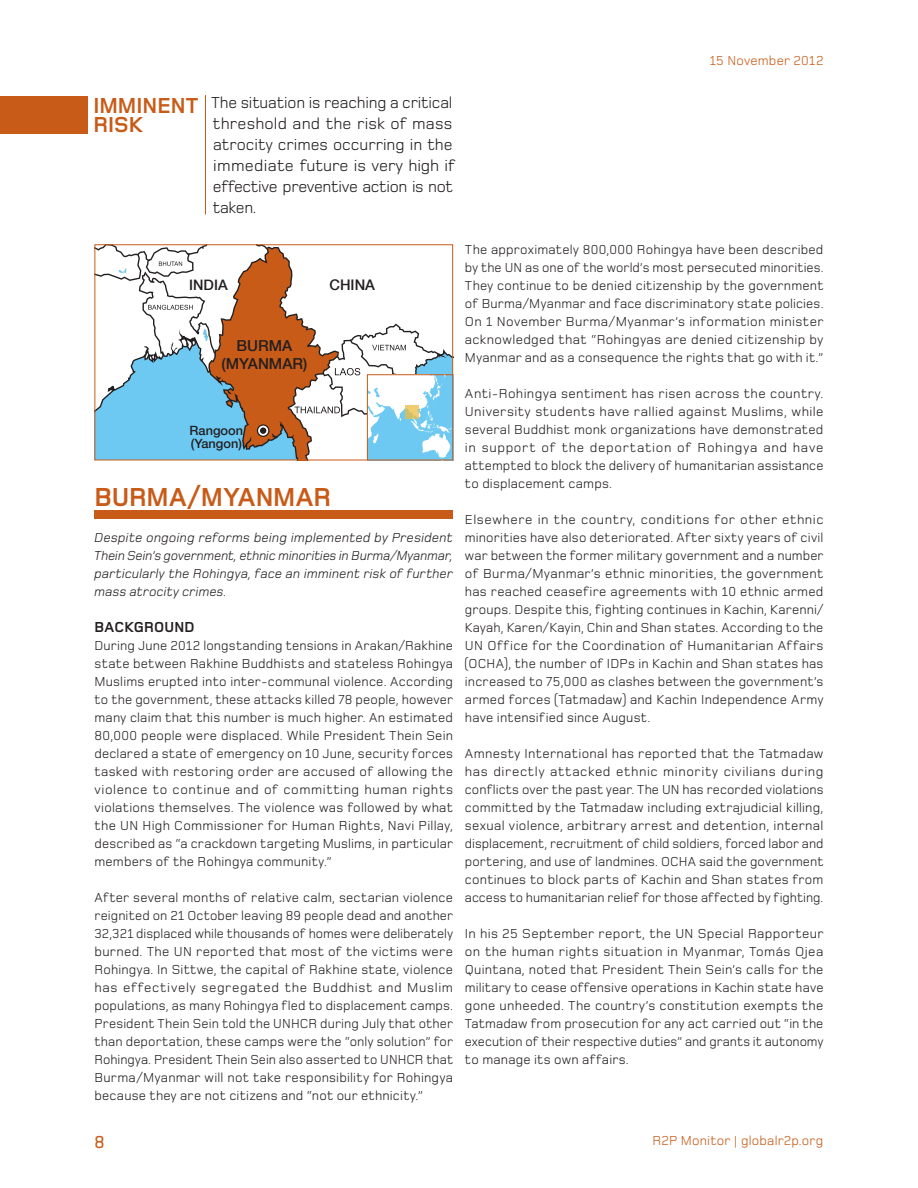
<style>
.page{position:relative;width:918px;height:1188px;background:#fff}
.page>*{position:absolute;margin:0;border:0;box-sizing:border-box;transform-origin:0 0}
.t1{font:700 27px "Foundry Monoline";color:#c85b18}
.t2{font:700 22.5px/19.5px "Foundry Monoline";color:#c85b18}
.t3{font:500 18px "Foundry Monoline";color:#c85b18}
.t4{font:16.5px/21px "Foundry Monoline";letter-spacing:-.005em;color:#231f20}
.t5{font:500 15.15px/18.1px "Helvetica Neue";color:#231f20;text-align:center}
.t6{font:700 15px "Foundry Monoline";letter-spacing:.01em;color:#231f20}
.t7{font:500 14.7px "Helvetica Neue";color:#231f20}
.t8{font:500 14.4px "Helvetica Neue";color:#231f20}
.t9{font:13.5px/18px "Foundry Monoline";letter-spacing:.015em;color:#231f20;text-align:justify}
.t10{font:italic 13.5px/18px "Foundry Monoline";letter-spacing:.015em;color:#231f20;text-align:justify}
.t11{font:13.5px "Foundry Monoline";letter-spacing:.015em;color:#c85b18}
.t12{font:500 12.75px "Helvetica Neue";color:#231f20}
</style>
<div class="page">
<svg style="left:94px;top:244px;width:360px;height:217px"></svg>
<div style="left:367px;top:374px;width:86px;height:86px;border:1px solid #c85b18"></div>
<svg style="left:405px;top:405px;width:13px;height:13px"></svg>
<div style="left:94px;top:510px;width:359px;height:8px;background:#c85b18"></div>
<hr style="left:205px;top:95px;width:1px;height:119px;background:#c85b18">
<div style="left:0;top:96px;width:88px;height:38px;background:#c85b18"></div>
<h2 class="t2" style="left:93px;top:95px;width:107px">IMMINENT<br>RISK</h2>
<p class="t4" style="left:211px;top:92px;width:246px">The situation is reaching a critical threshold and the risk of mass atrocity crimes occurring in the immediate future is very high if effective preventive action is not taken.</p>
<p class="t11" style="left:710px;top:53px;width:115px">15 November 2012</p>
<p class="t8" style="left:189px;top:276px;width:40px">INDIA</p>
<p class="t5" style="left:222px;top:336px;width:87px">BURMA (MYANMAR)</p>
<p class="t12" style="left:190px;top:423px;width:55px">Rangoon</p>
<p class="t12" style="left:191px;top:436px;width:53px">(Yangon)</p>
<p class="t7" style="left:329px;top:276px;width:47px">CHINA</p>
<h1 class="t1" style="left:94px;top:482px;width:238px">BURMA/MYANMAR</h1>
<p class="t10" style="left:94px;top:528px;width:360px">Despite ongoing reforms being implemented by President Thein Sein’s government, ethnic minorities in Burma/Myanmar, particularly the Rohingya, face an imminent risk of further mass atrocity crimes.</p>
<p class="t6" style="left:94px;top:618px;width:102px">BACKGROUND</p>
<p class="t9" style="left:94px;top:636px;width:360px">During June 2012 longstanding tensions in Arakan/Rakhine state between Rakhine Buddhists and stateless Rohingya Muslims erupted into inter-communal violence. According to the government, these attacks killed 78 people, however many claim that this number is much higher. An estimated 80,000 people were displaced. While President Thein Sein declared a state of emergency on 10 June, security forces tasked with restoring order are accused of allowing the violence to continue and of committing human rights violations themselves. The violence was followed by what the UN High Commissioner for Human Rights, Navi Pillay, described as “a crackdown targeting Muslims, in particular members of the Rohingya community.”</p>
<p class="t9" style="left:94px;top:888px;width:360px">After several months of relative calm, sectarian violence reignited on 21 October leaving 89 people dead and another 32,321 displaced while thousands of homes were deliberately burned. The UN reported that most of the victims were Rohingya. In Sittwe, the capital of Rakhine state, violence has effectively segregated the Buddhist and Muslim populations, as many Rohingya fled to displacement camps.<br>President Thein Sein told the UNHCR during July that other than deportation, these camps were the “only solution” for Rohingya. President Thein Sein also asserted to UNHCR that Burma/Myanmar will not take responsibility for Rohingya because they are not citizens and “not our ethnicity.”</p>
<p class="t9" style="left:465px;top:240px;width:360px">The approximately 800,000 Rohingya have been described by the UN as one of the world’s most persecuted minorities.<br>They continue to be denied citizenship by the government of Burma/Myanmar and face discriminatory state policies.<br>On 1 November Burma/Myanmar’s information minister acknowledged that “Rohingyas are denied citizenship by Myanmar and as a consequence the rights that go with it.”</p>
<p class="t9" style="left:465px;top:384px;width:360px">Anti-Rohingya sentiment has risen across the country.<br>University students have rallied against Muslims, while several Buddhist monk organizations have demonstrated in support of the deportation of Rohingya and have attempted to block the delivery of humanitarian assistance to displacement camps.</p>
<p class="t9" style="left:465px;top:510px;width:360px">Elsewhere in the country, conditions for other ethnic minorities have also deteriorated. After sixty years of civil war between the former military government and a number of Burma/Myanmar’s ethnic minorities, the government has reached ceasefire agreements with 10 ethnic armed groups. Despite this, fighting continues in Kachin, Karenni/ Kayah, Karen/Kayin, Chin and Shan states. According to the UN Office for the Coordination of Humanitarian Affairs (OCHA), the number of IDPs in Kachin and Shan states has increased to 75,000 as clashes between the government’s armed forces (Tatmadaw) and Kachin Independence Army have intensified since August.</p>
<p class="t9" style="left:465px;top:744px;width:360px">Amnesty International has reported that the Tatmadaw has directly attacked ethnic minority civilians during conflicts over the past year. The UN has recorded violations committed by the Tatmadaw including extrajudicial killing, sexual violence, arbitrary arrest and detention, internal displacement, recruitment of child soldiers, forced labor and portering, and use of landmines. OCHA said the government continues to block parts of Kachin and Shan states from access to humanitarian relief for those affected by fighting.</p>
<p class="t9" style="left:465px;top:924px;width:360px">In his 25 September report, the UN Special Rapporteur on the human rights situation in Myanmar, Tomás Ojea Quintana, noted that President Thein Sein’s calls for the military to cease offensive operations in Kachin state have gone unheeded. The country’s constitution exempts the Tatmadaw from prosecution for any act carried out “in the execution of their respective duties” and grants it autonomy to manage its own affairs.</p>
<h3 class="t3" style="left:94px;top:1132px;width:12px">8</h3>
<p class="t11" style="left:652px;top:1133px;width:173px">R2P Monitor | globalr2p.org</p>
</div>
